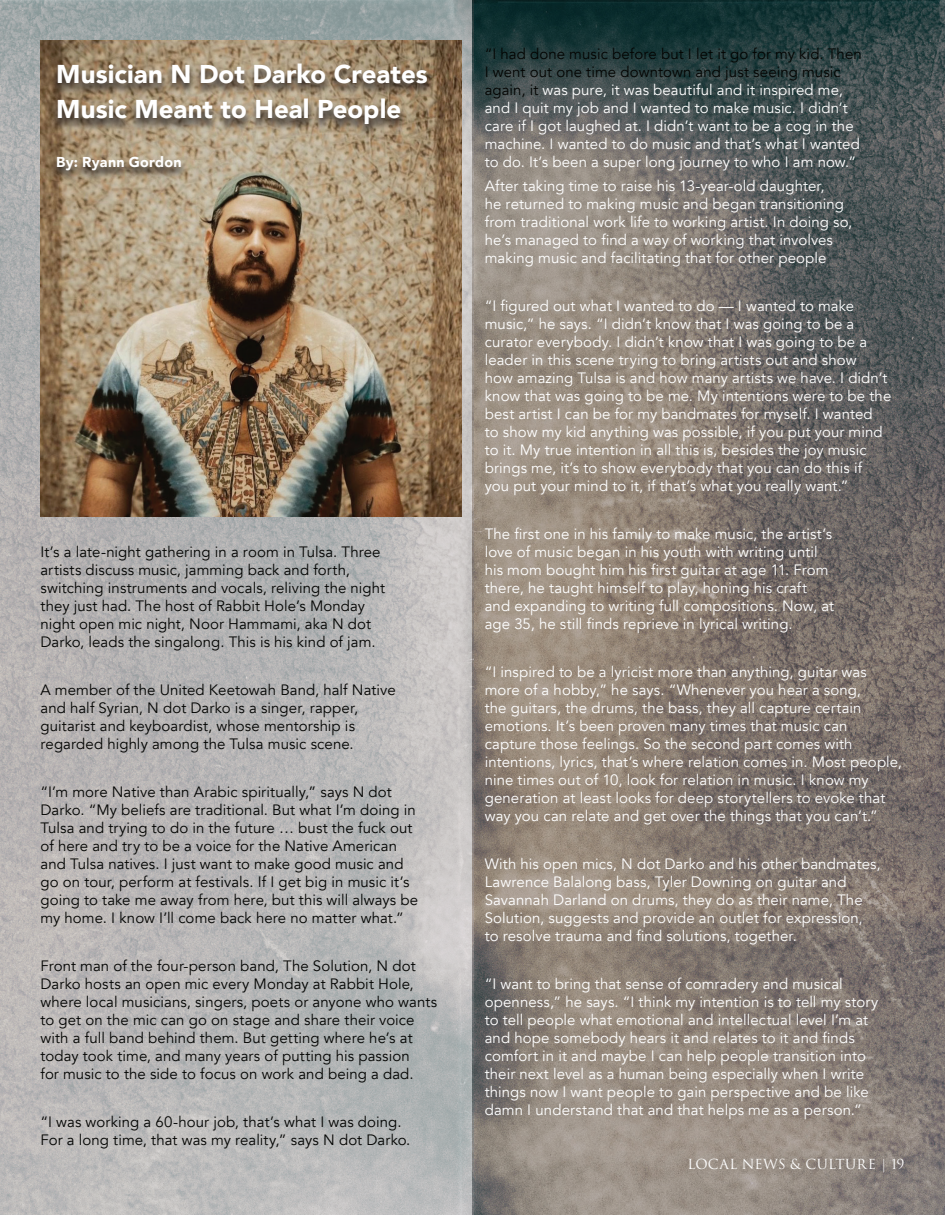
<style>
.page{position:relative;width:945px;height:1215px;background:#fff}
.page>*{position:absolute;margin:0;border:0;box-sizing:border-box;transform-origin:0 0}
.t1{font:900 25.8px/36px "Avenir";color:#fff}
.t2{font:15px/18px "Avenir";letter-spacing:.005em;color:#fff}
.t3{font:15px/18px "Avenir";letter-spacing:.005em;color:#040503}
.t4{font:900 14.4px "Avenir";letter-spacing:.015em;color:#fff}
.t5{font:13.5px "Trajan Pro 3";letter-spacing:.01em;color:#fff}
.s1{color:#040503}
</style>
<div class="page">
<img style="left:0;top:0;width:945px;height:1215px">
<img style="left:40px;top:40px;width:421px;height:476px">
<div style="left:50px;top:62px;width:384px;height:121px;background:#231f20;opacity:.75"></div>
<h1 class="t1" style="left:56px;top:55px;width:373px">Musician N Dot Darko Creates<br>Music Meant to Heal People</h1>
<p class="t4" style="left:56px;top:149px;width:127px">By: Ryann Gordon</p>
<p class="t3" style="left:40px;top:543px;width:346px">It’s a late-night gathering in a room in Tulsa. Three artists discuss music, jamming back and forth, switching instruments and vocals, reliving the night they just had. The host of Rabbit Hole’s Monday night open mic night, Noor Hammami, aka N dot Darko, leads the singalong. This is his kind of jam.</p>
<p class="t3" style="left:40px;top:681px;width:357px">A member of the United Keetowah Band, half Native and half Syrian, N dot Darko is a singer, rapper, guitarist and keyboardist, whose mentorship is regarded highly among the Tulsa music scene.</p>
<p class="t3" style="left:40px;top:783px;width:379px">“I’m more Native than Arabic spiritually,” says N dot Darko. “My beliefs are traditional. But what I’m doing in Tulsa and trying to do in the future … bust the fuck out of here and try to be a voice for the Native American and Tulsa natives. I just want to make good music and go on tour, perform at festivals. If I get big in music it’s going to take me away from here, but this will always be my home. I know I’ll come back here no matter what.”</p>
<p class="t3" style="left:40px;top:957px;width:398px">Front man of the four-person band, The Solution, N dot Darko hosts an open mic every Monday at Rabbit Hole, where local musicians, singers, poets or anyone who wants to get on the mic can go on stage and share their voice with a full band behind them. But getting where he’s at today took time, and many years of putting his passion<br>for music to the side to focus on work and being a dad.</p>
<p class="t3" style="left:40px;top:1113px;width:371px">“I was working a 60-hour job, that’s what I was doing.<br>For a long time, that was my reality,” says N dot Darko.</p>
<p class="t2" style="left:485px;top:45px;width:379px"><span class="s1">“I had done music before but I let it go for my kid. Then I went out one time downtown and just seeing music again, it</span> was pure, it was beautiful and it inspired me, and I quit my job and I wanted to make music. I didn’t care if I got laughed at. I didn’t want to be a cog in the machine. I wanted to do music and that’s what I wanted to do. It’s been a super long journey to who I am now.”</p>
<p class="t2" style="left:485px;top:177px;width:369px">After taking time to raise his 13-year-old daughter,<br>he returned to making music and began transitioning from traditional work life to working artist. In doing so, he’s managed to find a way of working that involves making music and facilitating that for other people</p>
<p class="t2" style="left:485px;top:297px;width:408px">“I figured out what I wanted to do — I wanted to make music,” he says. “I didn’t know that I was going to be a curator everybody. I didn’t know that I was going to be a leader in this scene trying to bring artists out and show<br>how amazing Tulsa is and how many artists we have. I didn’t know that was going to be me. My intentions were to be the best artist I can be for my bandmates for myself. I wanted<br>to show my kid anything was possible, if you put your mind to it. My true intention in all this is, besides the joy music brings me, it’s to show everybody that you can do this if<br>you put your mind to it, if that’s what you really want.”</p>
<p class="t2" style="left:485px;top:525px;width:351px">The first one in his family to make music, the artist’s love of music began in his youth with writing until his mom bought him his first guitar at age 11. From there, he taught himself to play, honing his craft and expanding to writing full compositions. Now, at age 35, he still finds reprieve in lyrical writing.</p>
<p class="t2" style="left:485px;top:663px;width:419px">“I inspired to be a lyricist more than anything, guitar was more of a hobby,” he says. “Whenever you hear a song,<br>the guitars, the drums, the bass, they all capture certain emotions. It’s been proven many times that music can capture those feelings. So the second part comes with intentions, lyrics, that’s where relation comes in. Most people, nine times out of 10, look for relation in music. I know my generation at least looks for deep storytellers to evoke that way you can relate and get over the things that you can’t.”</p>
<p class="t2" style="left:485px;top:855px;width:398px">With his open mics, N dot Darko and his other bandmates, Lawrence Balalong bass, Tyler Downing on guitar and Savannah Darland on drums, they do as their name, The Solution, suggests and provide an outlet for expression,<br>to resolve trauma and find solutions, together.</p>
<p class="t2" style="left:485px;top:975px;width:395px">“I want to bring that sense of comradery and musical openness,” he says. “I think my intention is to tell my story to tell people what emotional and intellectual level I’m at and hope somebody hears it and relates to it and finds comfort in it and maybe I can help people transition into their next level as a human being especially when I write things now I want people to gain perspective and be like damn I understand that and that helps me as a person.”</p>
<p class="t5" style="left:687px;top:1154px;width:219px">LOCAL NEWS &amp; CULTURE | 19</p>
</div>
